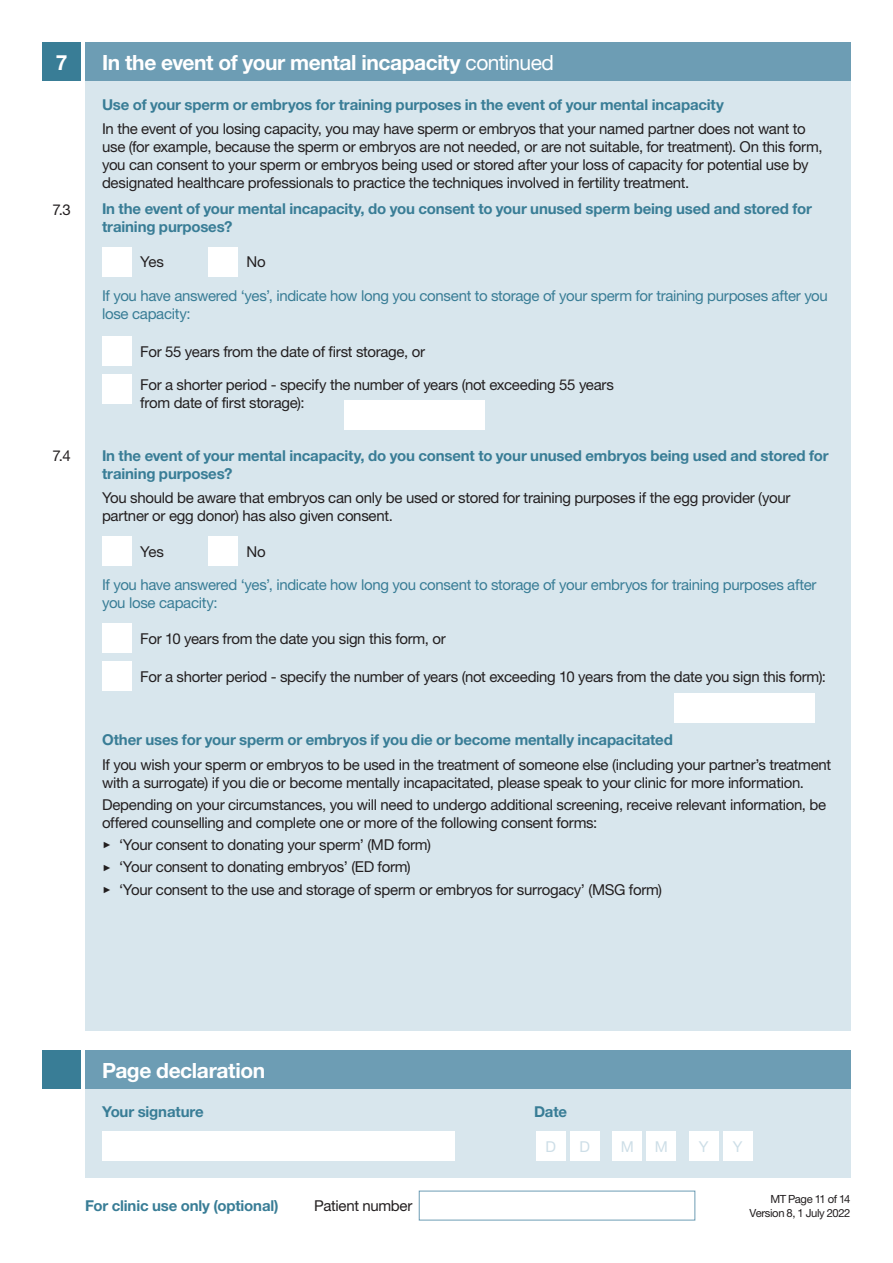
<style>
.page{position:relative;width:893px;height:1263px;background:#fff}
.page>*{position:absolute;margin:0;border:0;box-sizing:border-box;transform-origin:0 0}
.t1{font:700 21px "Helvetica Neue";letter-spacing:-.02em;color:#fff}
.t2{font:15px/18px "Helvetica Neue";letter-spacing:-.02em;color:#231f20}
.t3{font:700 15px/18px "Helvetica Neue";letter-spacing:-.01em;color:#397d96}
.t4{font:15px/18px "Helvetica Neue";letter-spacing:-.02em;color:#397d96}
.t5{font:15px "Helvetica Neue";color:#cddee7}
.t6{font:11.25px/13.5px "Helvetica Neue";letter-spacing:-.035em;color:#231f20;text-align:right}
.s1{font-weight:400}
.s2{font-family:"Montserrat";font-weight:300}
</style>
<div class="page">
<div style="left:85px;top:81px;width:765px;height:950px;background:#d8e6ed"></div>
<div style="left:43px;top:43px;width:38px;height:38px;background:#397d96"></div>
<div style="left:85px;top:43px;width:765px;height:38px;background:#6d9db4"></div>
<div style="left:85px;top:1089px;width:765px;height:89px;background:#d8e6ed"></div>
<div style="left:536px;top:1131px;width:30px;height:30px;background:#fff"></div>
<div style="left:570px;top:1131px;width:30px;height:30px;background:#fff"></div>
<div style="left:612px;top:1131px;width:30px;height:30px;background:#fff"></div>
<div style="left:646px;top:1131px;width:30px;height:30px;background:#fff"></div>
<div style="left:689px;top:1131px;width:30px;height:30px;background:#fff"></div>
<div style="left:723px;top:1131px;width:30px;height:30px;background:#fff"></div>
<div style="left:102px;top:1131px;width:353px;height:30px;background:#fff"></div>
<div style="left:43px;top:1050px;width:38px;height:39px;background:#397d96"></div>
<div style="left:85px;top:1050px;width:765px;height:39px;background:#6d9db4"></div>
<div style="left:102px;top:247px;width:30px;height:29px;background:#fff"></div>
<div style="left:208px;top:247px;width:30px;height:29px;background:#fff"></div>
<div style="left:102px;top:536px;width:30px;height:30px;background:#fff"></div>
<div style="left:208px;top:536px;width:30px;height:30px;background:#fff"></div>
<div style="left:102px;top:374px;width:30px;height:30px;background:#fff"></div>
<div style="left:102px;top:336px;width:30px;height:30px;background:#fff"></div>
<div style="left:344px;top:400px;width:141px;height:29px;background:#fff"></div>
<div style="left:102px;top:661px;width:30px;height:30px;background:#fff"></div>
<div style="left:674px;top:693px;width:140px;height:30px;background:#fff"></div>
<div style="left:102px;top:623px;width:30px;height:30px;background:#fff"></div>
<h1 class="t1" style="left:56px;top:49px;width:13px">7</h1>
<h1 class="t1" style="left:102px;top:49px;width:453px">In the event of your mental incapacity <span class="s1">continued</span></h1>
<p class="t2" style="left:52px;top:200px;width:20px">7.3</p>
<p class="t2" style="left:52px;top:447px;width:20px">7.4</p>
<p class="t3" style="left:102px;top:95px;width:623px">Use of your sperm or embryos for training purposes in the event of your mental incapacity</p>
<p class="t2" style="left:102px;top:119px;width:722px">In the event of you losing capacity, you may have sperm or embryos that your named partner does not want to use (for example, because the sperm or embryos are not needed, or are not suitable, for treatment). On this form, you can consent to your sperm or embryos being used or stored after your loss of capacity for potential use by designated healthcare professionals to practice the techniques involved in fertility treatment.</p>
<p class="t3" style="left:102px;top:200px;width:711px">In the event of your mental incapacity, do you consent to your unused sperm being used and stored for training purposes?</p>
<p class="t2" style="left:140px;top:253px;width:25px">Yes</p>
<p class="t2" style="left:247px;top:253px;width:21px">No</p>
<p class="t4" style="left:102px;top:287px;width:727px">If you have answered ‘yes’, indicate how long you consent to storage of your sperm for training purposes after you lose capacity:</p>
<p class="t2" style="left:140px;top:342px;width:286px">For 55 years from the date of first storage, or</p>
<p class="t2" style="left:140px;top:376px;width:475px">For a shorter period - specify the number of years (not exceeding 55 years from date of first storage):</p>
<p class="t3" style="left:102px;top:446px;width:728px">In the event of your mental incapacity, do you consent to your unused embryos being used and stored for training purposes?</p>
<p class="t2" style="left:102px;top:489px;width:690px">You should be aware that embryos can only be used or stored for training purposes if the egg provider (your partner or egg donor) has also given consent.</p>
<p class="t2" style="left:140px;top:542px;width:25px">Yes</p>
<p class="t2" style="left:247px;top:542px;width:21px">No</p>
<p class="t4" style="left:102px;top:576px;width:716px">If you have answered ‘yes’, indicate how long you consent to storage of your embryos for training purposes after you lose capacity:</p>
<p class="t2" style="left:140px;top:629px;width:307px">For 10 years from the date you sign this form, or</p>
<p class="t2" style="left:140px;top:667px;width:687px">For a shorter period - specify the number of years (not exceeding 10 years from the date you sign this form):</p>
<p class="t3" style="left:102px;top:731px;width:572px">Other uses for your sperm or embryos if you die or become mentally incapacitated</p>
<p class="t2" style="left:102px;top:755px;width:731px">If you wish your sperm or embryos to be used in the treatment of someone else (including your partner’s treatment with a surrogate) if you die or become mentally incapacitated, please speak to your clinic for more information.</p>
<p class="t2" style="left:102px;top:795px;width:726px">Depending on your circumstances, you will need to undergo additional screening, receive relevant information, be offered counselling and complete one or more of the following consent forms:</p>
<p class="t2" style="left:102px;top:833px;width:562px;line-height:22.2px"><span class="s2">▶</span> ‘Your consent to donating your sperm’ (MD form)<br><span class="s2">▶</span> ‘Your consent to donating embryos’ (ED form)<br><span class="s2">▶</span> ‘Your consent to the use and storage of sperm or embryos for surrogacy’ (MSG form)</p>
<h1 class="t1" style="left:102px;top:1057px;width:165px">Page declaration</h1>
<p class="t3" style="left:102px;top:1103px;width:103px">Your signature</p>
<p class="t3" style="left:534px;top:1103px;width:35px">Date</p>
<p class="t5" style="left:545px;top:1138px;width:12px">D</p>
<p class="t5" style="left:579px;top:1138px;width:12px">D</p>
<p class="t5" style="left:621px;top:1138px;width:15px">M</p>
<p class="t5" style="left:655px;top:1138px;width:15px">M</p>
<p class="t5" style="left:699px;top:1138px;width:11px">Y</p>
<p class="t5" style="left:733px;top:1138px;width:11px">Y</p>
<p class="t3" style="left:85px;top:1197px;width:195px">For clinic use only (optional)</p>
<p class="t2" style="left:314px;top:1197px;width:100px">Patient number</p>
<p class="t6" style="left:750px;top:1192px;width:102px">MT Page 11 of 14<br>Version 8, 1 July 2022</p>
</div>
